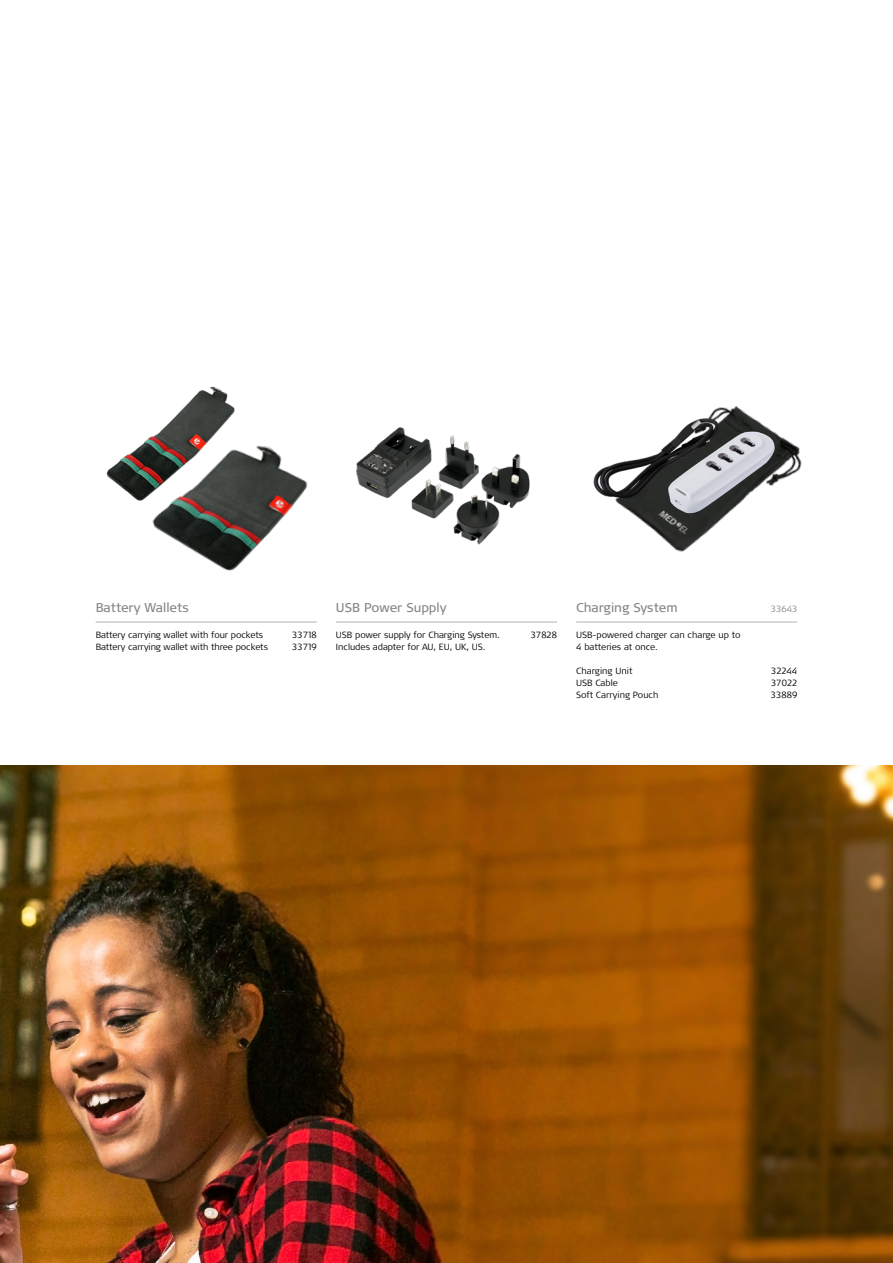
<style>
.page{position:relative;width:893px;height:1263px;background:#fff}
.page>*{position:absolute;margin:0;border:0;box-sizing:border-box;transform-origin:0 0}
.BR_PF_Bodytext_book{font:12.75px "Signa Pro";color:#878787}
.BR_PF_Infographics_l{font:300 9px/12px "Signa Pro";color:#000}
.BR_PF_Bodytext_book-2{font:300 9px "Signa Pro";color:#878787}
</style>
<div class="page">
<img style="left:659px;top:535px;width:45px;height:17px">
<img style="left:593px;top:405px;width:209px;height:130px">
<img style="left:356px;top:427px;width:174px;height:118px">
<hr style="left:576px;top:622px;width:221px;height:1px;background:#b3b2b2">
<hr style="left:336px;top:622px;width:221px;height:1px;background:#b3b2b2">
<img style="left:0;top:765px;width:893px;height:498px">
<img style="left:106px;top:386px;width:129px;height:108px">
<img style="left:129px;top:426px;width:179px;height:145px">
<hr style="left:96px;top:622px;width:221px;height:1px;background:#b3b2b2">
<p class="BR_PF_Bodytext_book" style="left:96px;top:599px;width:95px">Battery Wallets</p>
<p class="BR_PF_Infographics_l" style="left:96px;top:629px;width:169px">Battery carrying wallet with four pockets</p>
<p class="BR_PF_Infographics_l" style="left:96px;top:641px;width:174px">Battery carrying wallet with three pockets</p>
<p class="BR_PF_Infographics_l" style="left:292px;top:629px;width:26px">33718</p>
<p class="BR_PF_Infographics_l" style="left:292px;top:641px;width:26px">33719</p>
<p class="BR_PF_Bodytext_book" style="left:336px;top:599px;width:112px">USB Power Supply</p>
<p class="BR_PF_Bodytext_book" style="left:576px;top:599px;width:103px">Charging System</p>
<p class="BR_PF_Bodytext_book-2" style="left:771px;top:603px;width:28px">33643</p>
<p class="BR_PF_Infographics_l" style="left:576px;top:629px;width:166px">USB-powered charger can charge up to<br>4 batteries at once.</p>
<p class="BR_PF_Infographics_l" style="left:576px;top:665px;width:58px">Charging Unit</p>
<p class="BR_PF_Infographics_l" style="left:576px;top:677px;width:43px">USB Cable</p>
<p class="BR_PF_Infographics_l" style="left:576px;top:689px;width:84px">Soft Carrying Pouch</p>
<p class="BR_PF_Infographics_l" style="left:336px;top:629px;width:165px">USB power supply for Charging System.<br>Includes adapter for AU, EU, UK, US.</p>
<p class="BR_PF_Infographics_l" style="left:531px;top:629px;width:28px">37828</p>
<p class="BR_PF_Infographics_l" style="left:771px;top:665px;width:28px">32244</p>
<p class="BR_PF_Infographics_l" style="left:771px;top:677px;width:28px">37022</p>
<p class="BR_PF_Infographics_l" style="left:771px;top:689px;width:28px">33889</p>
</div>
